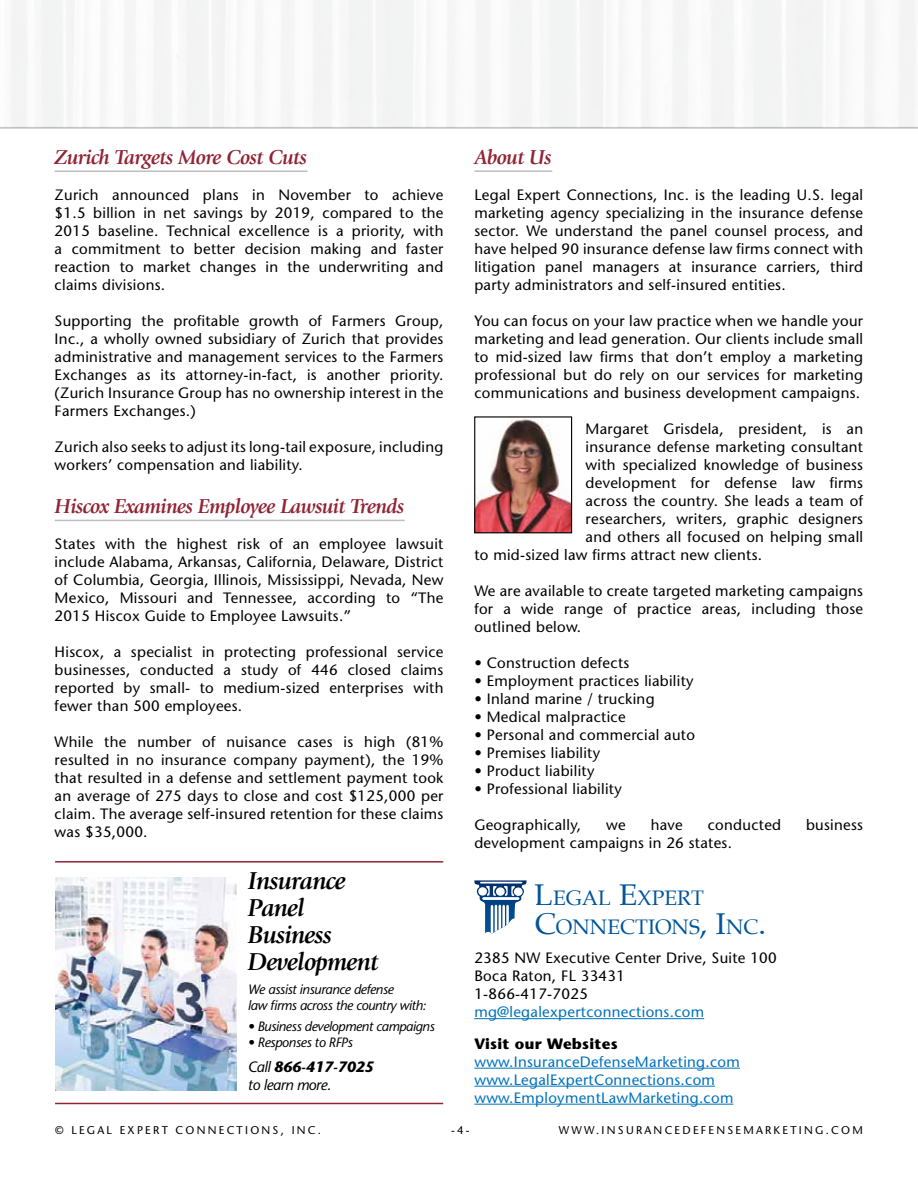
<style>
.page{position:relative;width:918px;height:1188px;background:#fff}
.page>*{position:absolute;margin:0;border:0;box-sizing:border-box;transform-origin:0 0}
.t1{font:italic 700 25.5px/27px "Giovanni";letter-spacing:-.03em;color:#000}
.t2{font:italic 700 21px "Giovanni";letter-spacing:-.03em;color:#912434}
.t3{font:21px/28.5px "Palatino";color:#00549a}
.t4{font:15px/18px "Stone Sans";letter-spacing:.02em;color:#000;text-align:justify}
.t5{font:15px/18px "Stone Sans";letter-spacing:.02em;color:#0072bc}
.t6{font:italic 15px/18px "Stone Sans";letter-spacing:-.03em;color:#000}
.t7{font:700 15px "Stone Sans";letter-spacing:.02em;color:#000}
.t8{font:italic 13.5px/16.2px "Stone Sans";letter-spacing:-.03em;color:#000}
.t9{font:11.25px "Stone Sans";letter-spacing:.2em;color:#000}
.s1{font-weight:700}
.s2{font-size:30px}
</style>
<div class="page">
<hr style="left:0;top:127px;width:918px;height:2px;background:#bcbec0">
<div style="left:11px;top:0;width:905px;height:128px;background:#f5f6f6"></div>
<hr style="left:474px;top:170px;width:78px;height:2px;background:#bcbec0">
<hr style="left:474px;top:1018px;width:230px;height:1px;background:#0072bc">
<hr style="left:474px;top:1068px;width:266px;height:1px;background:#0072bc">
<hr style="left:474px;top:1086px;width:241px;height:1px;background:#0072bc">
<hr style="left:474px;top:1104px;width:259px;height:1px;background:#0072bc">
<img style="left:476px;top:418px;width:94px;height:113px">
<div style="left:474px;top:416px;width:98px;height:117px;border:1px solid #000"></div>
<hr style="left:55px;top:170px;width:253px;height:2px;background:#bcbec0">
<hr style="left:55px;top:520px;width:350px;height:1px;background:#bcbec0">
<svg style="left:474px;top:880px;width:53px;height:54px"></svg>
<hr style="left:55px;top:861px;width:388px;height:2px;background:#912434">
<hr style="left:55px;top:1103px;width:388px;height:1px;background:#912434">
<img style="left:56px;top:878px;width:181px;height:212px">
<h2 class="t2" style="left:55px;top:145px;width:254px">Zurich Targets More Cost Cuts</h2>
<p class="t4" style="left:55px;top:186px;width:390px">Zurich announced plans in November to achieve $1.5 billion in net savings by 2019, compared to the 2015 baseline. Technical excellence is a priority, with a commitment to better decision making and faster reaction to market changes in the underwriting and claims divisions.</p>
<p class="t4" style="left:55px;top:312px;width:390px">Supporting the profitable growth of Farmers Group, Inc., a wholly owned subsidiary of Zurich that provides administrative and management services to the Farmers Exchanges as its attorney-in-fact, is another priority. (Zurich Insurance Group has no ownership interest in the Farmers Exchanges.)</p>
<p class="t4" style="left:55px;top:438px;width:390px">Zurich also seeks to adjust its long-tail exposure, including workers’ compensation and liability.</p>
<h2 class="t2" style="left:55px;top:494px;width:351px">Hiscox Examines Employee Lawsuit Trends</h2>
<p class="t4" style="left:55px;top:535px;width:390px">States with the highest risk of an employee lawsuit include Alabama, Arkansas, California, Delaware, District of Columbia, Georgia, Illinois, Mississippi, Nevada, New Mexico, Missouri and Tennessee, according to “The 2015 Hiscox Guide to Employee Lawsuits.”</p>
<p class="t4" style="left:55px;top:643px;width:390px">Hiscox, a specialist in protecting professional service businesses, conducted a study of 446 closed claims reported by small- to medium-sized enterprises with fewer than 500 employees.</p>
<p class="t4" style="left:55px;top:733px;width:390px">While the number of nuisance cases is high (81% resulted in no insurance company payment), the 19% that resulted in a defense and settlement payment took an average of 275 days to close and cost $125,000 per claim. The average self-insured retention for these claims was $35,000.</p>
<h1 class="t1" style="left:248px;top:868px;width:132px">Insurance<br>Panel<br>Business<br>Development</h1>
<p class="t8" style="left:248px;top:981px;width:180px">We assist insurance defense<br>law firms across the country with:</p>
<p class="t8" style="left:248px;top:1018px;width:188px">• Business development campaigns</p>
<p class="t8" style="left:248px;top:1034px;width:106px">• Responses to RFPs</p>
<p class="t6" style="left:248px;top:1058px;width:128px">Call <span class="s1">866-417-7025 </span>to learn more.</p>
<h2 class="t2" style="left:474px;top:145px;width:79px">About Us</h2>
<p class="t4" style="left:474px;top:185px;width:390px">Legal Expert Connections, Inc. is the leading U.S. legal marketing agency specializing in the insurance defense sector. We understand the panel counsel process, and have helped 90 insurance defense law firms connect with litigation panel managers at insurance carriers, third party administrators and self-insured entities.</p>
<p class="t4" style="left:474px;top:311px;width:390px">You can focus on your law practice when we handle your marketing and lead generation. Our clients include small to mid-sized law firms that don’t employ a marketing professional but do rely on our services for marketing communications and business development campaigns.</p>
<p class="t4" style="left:586px;top:419px;width:279px">Margaret Grisdela, president, is an</p>
<p class="t4" style="left:586px;top:437px;width:279px">insurance defense marketing consultant</p>
<p class="t4" style="left:586px;top:455px;width:279px">with specialized knowledge of business</p>
<p class="t4" style="left:586px;top:473px;width:279px">development for defense law firms</p>
<p class="t4" style="left:586px;top:491px;width:279px">across the country. She leads a team of</p>
<p class="t4" style="left:586px;top:509px;width:279px">researchers, writers, graphic designers</p>
<p class="t4" style="left:586px;top:527px;width:279px">and others all focused on helping small</p>
<p class="t4" style="left:474px;top:545px;width:289px">to mid-sized law firms attract new clients.</p>
<p class="t4" style="left:474px;top:581px;width:390px">We are available to create targeted marketing campaigns for a wide range of practice areas, including those outlined below.</p>
<p class="t4" style="left:474px;top:653px;width:156px">• Construction defects</p>
<p class="t4" style="left:474px;top:671px;width:221px">• Employment practices liability</p>
<p class="t4" style="left:474px;top:689px;width:182px">• Inland marine / trucking</p>
<p class="t4" style="left:474px;top:707px;width:153px">• Medical malpractice</p>
<p class="t4" style="left:474px;top:725px;width:222px">• Personal and commercial auto</p>
<p class="t4" style="left:474px;top:743px;width:127px">• Premises liability</p>
<p class="t4" style="left:474px;top:761px;width:122px">• Product liability</p>
<p class="t4" style="left:474px;top:779px;width:149px">• Professional liability</p>
<p class="t4" style="left:474px;top:815px;width:108px">Geographically,</p>
<p class="t4" style="left:606px;top:815px;width:21px">we</p>
<p class="t4" style="left:651px;top:815px;width:34px">have</p>
<p class="t4" style="left:708px;top:815px;width:75px">conducted</p>
<p class="t4" style="left:806px;top:815px;width:59px">business</p>
<p class="t4" style="left:474px;top:833px;width:259px">development campaigns in 26 states.</p>
<h2 class="t3" style="left:535px;top:884px;width:233px"><span class="s2">L</span>EGAL <span class="s2">E</span>XPERT<br><span class="s2">C</span>ONNECTIONS<span class="s2">, I</span>NC<span class="s2">.</span></h2>
<p class="t4" style="left:474px;top:949px;width:304px;text-align:left">2385 NW Executive Center Drive, Suite 100<br>Boca Raton, FL 33431<br>1-866-417-7025</p>
<p class="t5" style="left:474px;top:1003px;width:231px">mg@legalexpertconnections.com</p>
<p class="t7" style="left:474px;top:1034px;width:145px">Visit our Websites</p>
<p class="t5" style="left:474px;top:1052px;width:267px">www.InsuranceDefenseMarketing.com www.LegalExpertConnections.com www.EmploymentLawMarketing.com</p>
<p class="t9" style="left:55px;top:1123px;width:268px">© LEGAL EXPERT CONNECTIONS, INC.</p>
<p class="t9" style="left:451px;top:1123px;width:20px">-4-</p>
<p class="t9" style="left:559px;top:1123px;width:305px">WWW.INSURANCEDEFENSEMARKETING.COM</p>
</div>
